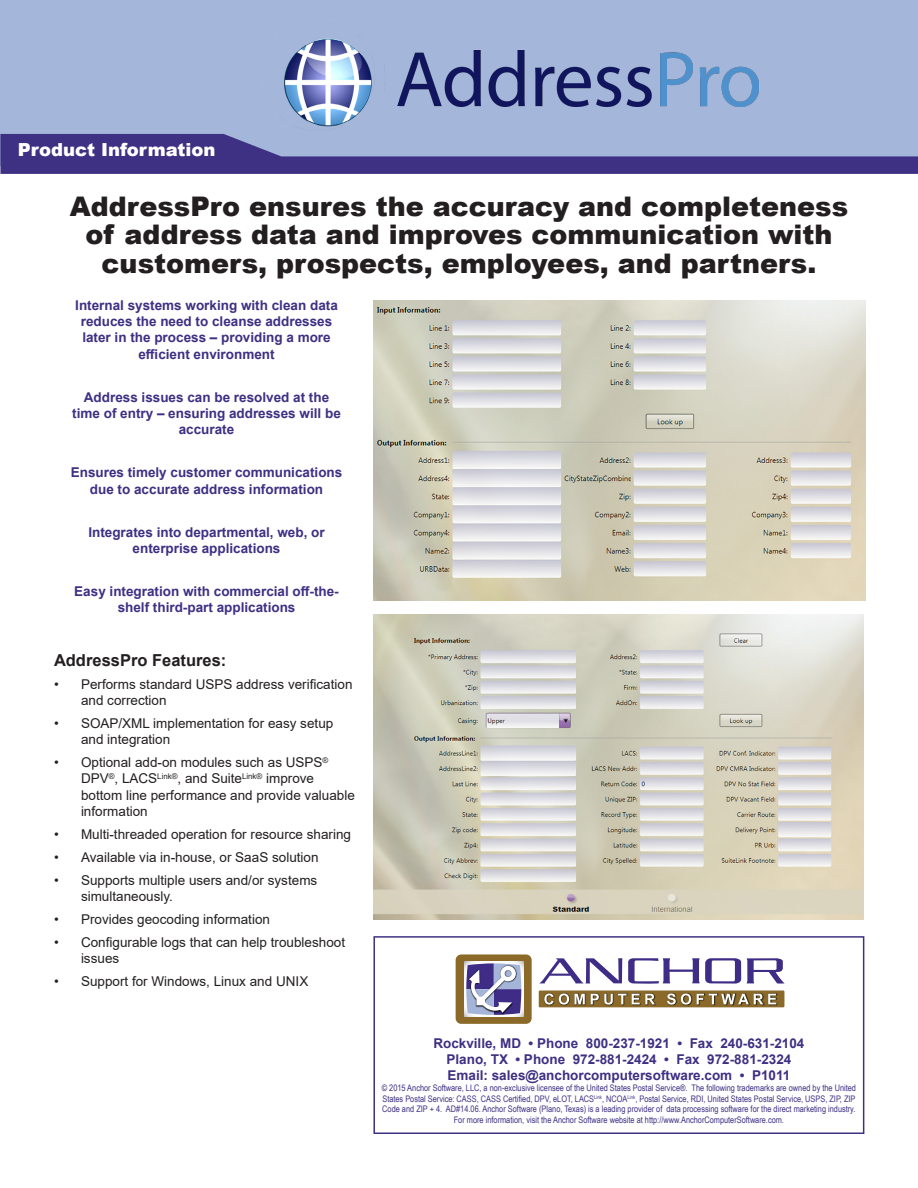
<style>
.page{position:relative;width:918px;height:1188px;background:#fff}
.page>*{position:absolute;margin:0;border:0;box-sizing:border-box;transform-origin:0 0}
.Main_Head{font:900 27px/28.5px "Arial";color:#231f20;text-align:center}
.t1{font:900 18px "Arial";color:#fff}
.Head_1{font:700 16.5px "Arial";color:#231f20}
.Quote_Purple{font:700 13.5px/16.2px "Arial";color:#3e3083;text-align:center}
.Bullet_text{font:13.5px/16.2px "Arial";color:#231f20}
.t2{font:9px/10.8px "Arial Narrow";color:#3e3083;text-align:center}
</style>
<div class="page">
<img style="left:373px;top:300px;width:492px;height:301px">
<img style="left:373px;top:615px;width:491px;height:305px">
<div style="left:0;top:0;width:918px;height:165px;background:#a4b6d9"></div>
<svg style="left:0;top:134px;width:918px;height:40px"></svg>
<div style="left:456px;top:954px;width:76px;height:70px;background:#8b6a29;border-radius:6px"></div>
<div style="left:539px;top:991px;width:245px;height:16px;background:#8b6a29"></div>
<svg style="left:539px;top:958px;width:202px;height:26px"></svg>
<svg style="left:747px;top:958px;width:38px;height:26px"></svg>
<img style="left:546px;top:993px;width:232px;height:13px">
<svg style="left:544px;top:994px;width:232px;height:11px"></svg>
<svg style="left:464px;top:962px;width:59px;height:54px"></svg>
<svg style="left:466px;top:963px;width:55px;height:52px"></svg>
<div style="left:373px;top:936px;width:491px;height:198px;border:2px solid #3e3083"></div>
<img style="left:385px;top:50px;width:533px;height:107px">
<img style="left:262px;top:38px;width:120px;height:111px">
<p class="t1" style="left:18px;top:137px;width:199px">Product Information</p>
<p class="Main_Head" style="left:70px;top:191px;width:780px">AddressPro ensures the accuracy and completeness of address data and improves communication with customers, prospects, employees, and partners.</p>
<p class="Quote_Purple" style="left:75px;top:297px;width:264px">Internal systems working with clean data reduces the need to cleanse addresses later in the process – providing a more efficient environment</p>
<p class="Quote_Purple" style="left:72px;top:389px;width:270px">Address issues can be resolved at the time of entry – ensuring addresses will be accurate</p>
<p class="Quote_Purple" style="left:71px;top:465px;width:273px">Ensures timely customer communications due to accurate address information</p>
<p class="Quote_Purple" style="left:88px;top:524px;width:238px">Integrates into departmental, web, or enterprise applications</p>
<p class="Quote_Purple" style="left:74px;top:583px;width:266px">Easy integration with commercial off-the&shy;shelf third-part applications</p>
<p class="Head_1" style="left:54px;top:648px;width:174px">AddressPro Features:</p>
<p class="Bullet_text" style="left:81px;top:676px;width:273px;text-indent:-27px">• Performs standard USPS address verification and correction</p>
<p class="Bullet_text" style="left:81px;top:715px;width:254px;text-indent:-27px">• SOAP/XML implementation for easy setup and integration</p>
<p class="Bullet_text" style="left:81px;top:754px;width:275px;text-indent:-27px">• Optional add-on modules such as USPS<sup>® </sup>DPV<sup>®</sup>, LACS<sup>Link®</sup>, and Suite<sup>Link®</sup> improve bottom line performance and provide valuable information</p>
<p class="Bullet_text" style="left:54px;top:826px;width:299px">• Multi-threaded operation for resource sharing</p>
<p class="Bullet_text" style="left:54px;top:849px;width:266px">• Available via in-house, or SaaS solution</p>
<p class="Bullet_text" style="left:81px;top:872px;width:238px;text-indent:-27px">• Supports multiple users and/or systems simultaneously.</p>
<p class="Bullet_text" style="left:54px;top:911px;width:218px">• Provides geocoding information</p>
<p class="Bullet_text" style="left:81px;top:934px;width:266px;text-indent:-27px">• Configurable logs that can help troubleshoot issues</p>
<p class="Bullet_text" style="left:54px;top:973px;width:256px">• Support for Windows, Linux and UNIX</p>
<p class="Quote_Purple" style="left:433px;top:1035px;width:373px">Rockville, MD • Phone 800-237-1921 • Fax 240-631-2104<br>Plano, TX • Phone 972-881-2424 • Fax 972-881-2324</p>
<p class="Quote_Purple" style="left:448px;top:1067px;width:344px">Email: sales@anchorcomputersoftware.com • P1011</p>
<p class="t2" style="left:382px;top:1082px;width:476px">© 2015 Anchor Software, LLC, a non-exclusive licensee of the United States Postal Service®. The following trademarks are owned by the United States Postal Service: CASS, CASS Certified, DPV, eLOT, LACS<sup>Link</sup>, NCOA<sup>Link</sup>, Postal Service, RDI, United States Postal Service, USPS, ZIP, ZIP Code and ZIP + 4. AD#14.06. Anchor Software (Plano, Texas) is a leading provider of data processing software for the direct marketing industry.<br>For more information, visit the Anchor Software website at http://www.AnchorComputerSoftware.com.</p>
</div>
